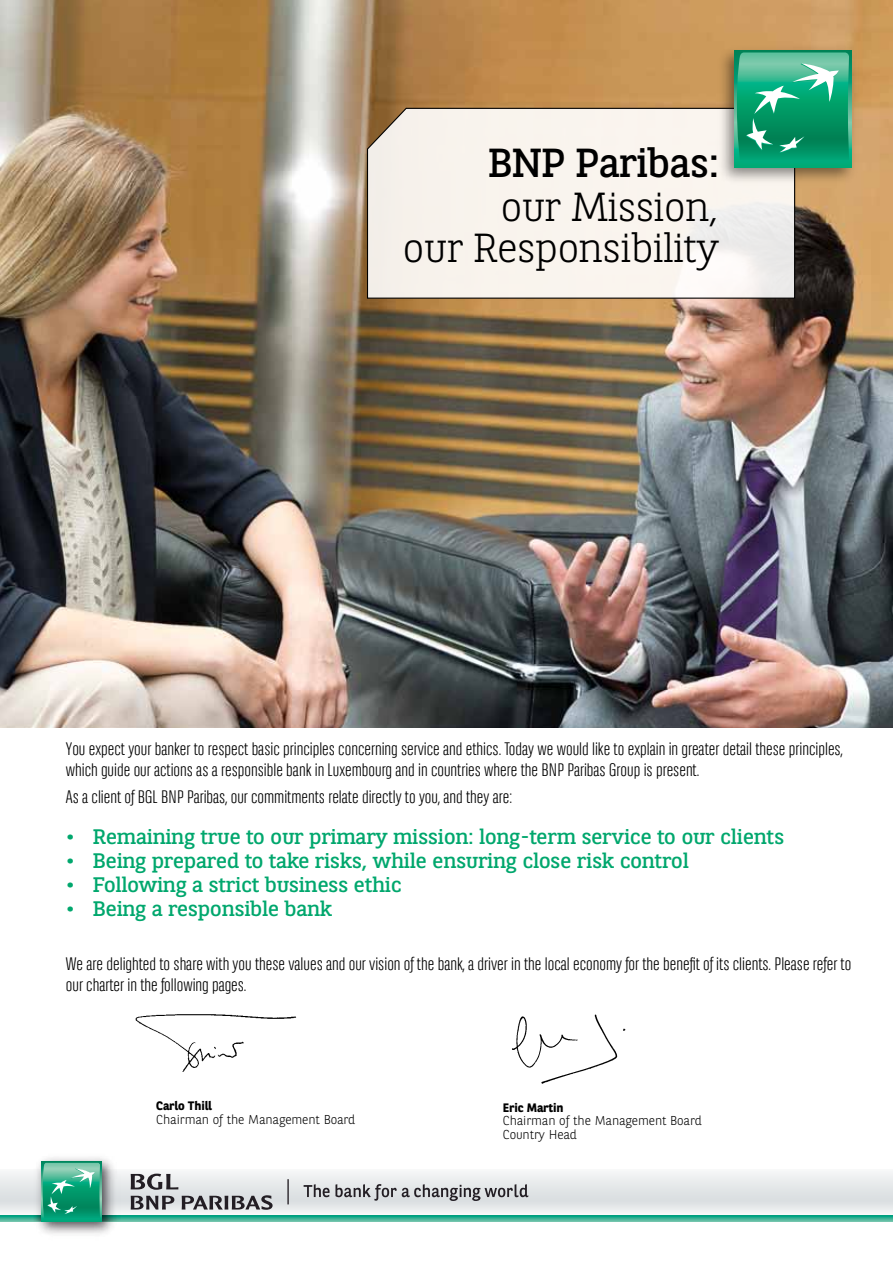
<style>
.page{position:relative;width:893px;height:1263px;background:#fff}
.page>*{position:absolute;margin:0;border:0;box-sizing:border-box;transform-origin:0 0}
.t1{font:300 40.5px/40.5px "BNPP Slab Serif";letter-spacing:-.02em;color:#000;text-align:right;scale:1.04 1}
.t2{font:40.5px "BNPP Slab Serif";letter-spacing:-.02em;color:#000;scale:1.04 1}
.t3{font:21px "BNPP Slab Serif";letter-spacing:-.02em;color:#00a76d;scale:1.07 1}
.t4{font:300 18px/21px "BNPP Sans Condensed";color:#000;scale:1.1 1}
.t5{font:300 12.9px/13.6px "BNPP Sans";letter-spacing:-.01em;color:#000}
.t6{font:700 12.3px "BNPP Sans";letter-spacing:-.01em;color:#000}
</style>
<div class="page">
<img style="left:0;top:0;width:893px;height:727px">
<svg style="left:366px;top:107px;width:430px;height:192px"></svg>
<img style="left:512px;top:1014px;width:114px;height:70px">
<img style="left:135px;top:1014px;width:162px;height:58px">
<svg style="left:0;top:1215px;width:893px;height:6px;background:#2dae90"></svg>
<svg style="left:0;top:1172px;width:893px;height:41px"></svg>
<img style="left:31px;top:1157px;width:89px;height:77px">
<svg style="left:287px;top:1179px;width:2px;height:25px"></svg>
<svg style="left:29px;top:1163px;width:244px;height:58px"></svg>
<svg style="left:304px;top:1184px;width:224px;height:17px;background:#afb0b3"></svg>
<img style="left:713px;top:41px;width:148px;height:148px">
<svg style="left:735px;top:50px;width:116px;height:117px"></svg>
<svg style="left:737px;top:52px;width:112px;height:111px;background:#2dab82"></svg>
<h1 class="t2" style="left:488px;top:135px;width:224px">BNP Paribas:</h1>
<h1 class="t1" style="left:403px;top:185px;width:306px">our Mission,<br>our Responsibility</h1>
<p class="t4" style="left:66px;top:739px;width:708px">You expect your banker to respect basic principles concerning service and ethics. Today we would like to explain in greater detail these principles, which guide our actions as a responsible bank in Luxembourg and in countries where the BNP Paribas Group is present.</p>
<p class="t4" style="left:66px;top:787px;width:407px">As a client of BGL BNP Paribas, our commitments relate directly to you, and they are:</p>
<p class="t3" style="left:66px;top:822px;width:673px">• Remaining true to our primary mission: long-term service to our clients</p>
<p class="t3" style="left:66px;top:846px;width:584px">• Being prepared to take risks, while ensuring close risk control</p>
<p class="t3" style="left:66px;top:870px;width:316px">• Following a strict business ethic</p>
<p class="t3" style="left:66px;top:894px;width:251px">• Being a responsible bank</p>
<p class="t4" style="left:66px;top:954px;width:716px">We are delighted to share with you these values and our vision of the bank, a driver in the local economy for the benefit of its clients. Please refer to our charter in the following pages.</p>
<p class="t6" style="left:156px;top:1097px;width:57px">Carlo Thill</p>
<p class="t5" style="left:156px;top:1112px;width:200px">Chairman of the Management Board</p>
<p class="t6" style="left:503px;top:1099px;width:62px">Eric Martin</p>
<p class="t5" style="left:503px;top:1113px;width:200px">Chairman of the Management Board<br>Country Head</p>
</div>
